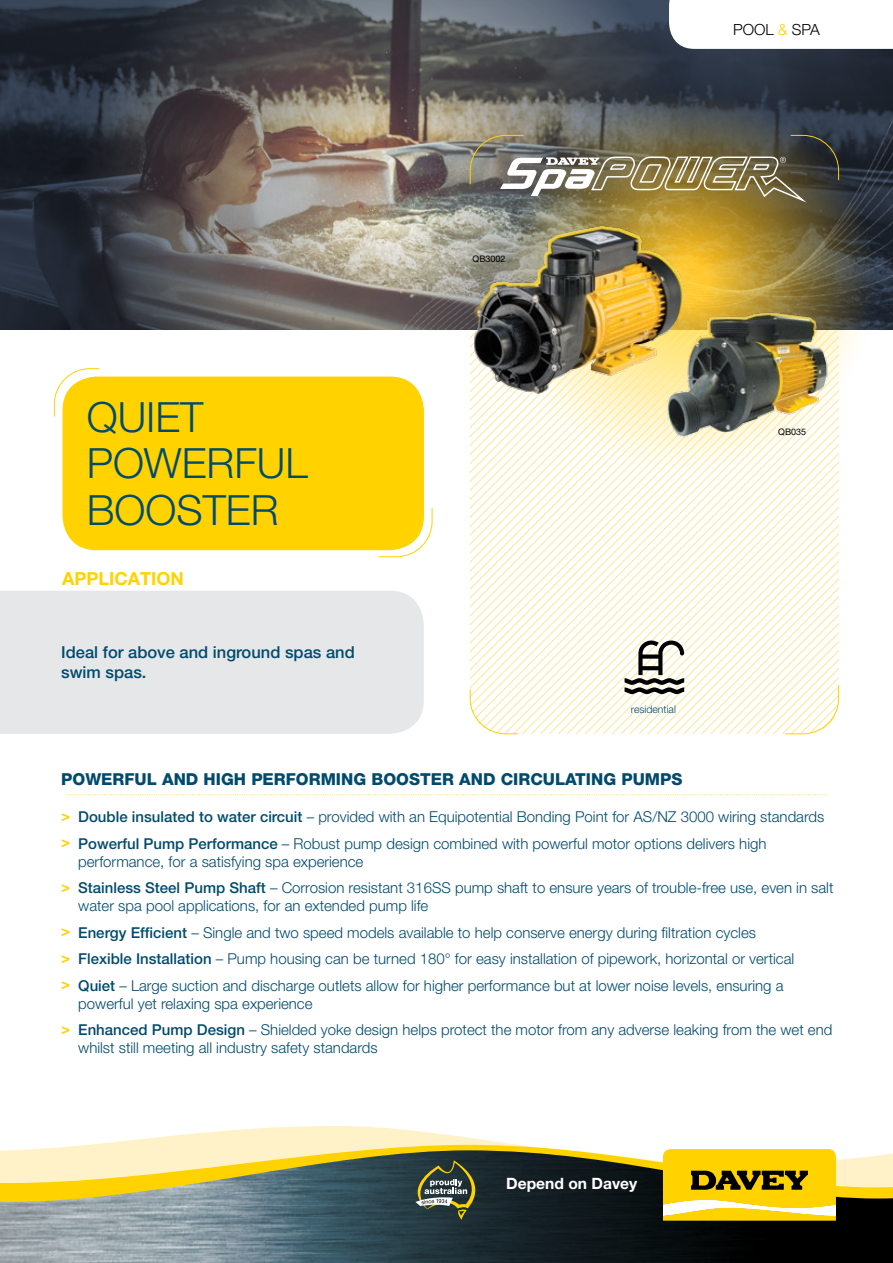
<style>
.page{position:relative;width:893px;height:1263px;background:#fff}
.page>*{position:absolute;margin:0;border:0;box-sizing:border-box;transform-origin:0 0}
.t1{font:300 41.7px/46.5px "Helvetica Neue LT Pro";color:#004b6d}
.t2{font:700 18px "Helvetica Neue LT Pro";color:#ffd200}
.t3{font:800 16.5px "Helvetica Neue LT Pro";color:#004b6d}
.t4{font:500 16.5px/19.8px "Helvetica Neue LT Pro";color:#004b6d}
.t5{font:700 15.6px "Helvetica Neue LT Pro";color:#fff}
.t6{font:300 15.3px "Helvetica Neue LT Pro";color:#000}
.t7{font:300 15px/26.5px "Helvetica Neue LT Pro";color:#004b6d}
.t8{font:300 10.5px "Helvetica Neue LT Pro";color:#004b6d}
.t9{font:9px "Helvetica Neue LT Pro";color:#000}
.s1{color:#ffd200}
.s2{font-weight:700;color:#ffd200}
.s3{font-weight:500}
</style>
<div class="page">
<svg style="left:54px;top:368px;width:379px;height:189px;background:#ffd822"></svg>
<svg style="left:0;top:1202px;width:893px;height:61px;background:#414e54"></svg>
<svg style="left:0;top:0;width:167px;height:330px;background:#292e38"></svg>
<img style="left:167px;top:0;width:726px;height:330px">
<svg style="left:0;top:1126px;width:893px;height:76px"></svg>
<svg style="left:663px;top:1149px;width:173px;height:72px;background:#e1be1a"></svg>
<svg style="left:415px;top:1160px;width:60px;height:60px;background:#535d4b"></svg>
<div style="left:0;top:591px;width:424px;height:143px;background:#e6e7e8"></div>
<svg style="left:469px;top:135px;width:370px;height:599px"></svg>
<svg style="left:669px;top:0;width:224px;height:49px"></svg>
<svg style="left:625px;top:640px;width:59px;height:54px"></svg>
<svg style="left:484px;top:76px;width:407px;height:410px;background:#91886a"></svg>
<img style="left:474px;top:224px;width:211px;height:169px">
<img style="left:656px;top:305px;width:182px;height:141px">
<svg style="left:500px;top:157px;width:307px;height:45px;background:#958a69"></svg>
<svg style="left:66px;top:794px;width:762px;height:1px"></svg>
<h1 class="t1" style="left:87px;top:393px;width:223px">QUIET<br>POWERFUL<br>BOOSTER</h1>
<p class="t2" style="left:62px;top:567px;width:123px">APPLICATION</p>
<p class="t4" style="left:61px;top:642px;width:295px">Ideal for above and inground spas and swim spas.</p>
<p class="t9" style="left:472px;top:253px;width:35px">QB3002</p>
<p class="t6" style="left:733px;top:21px;width:88px">POOL <span class="s1">&amp;</span> SPA</p>
<p class="t9" style="left:778px;top:427px;width:30px">QB035</p>
<p class="t8" style="left:631px;top:703px;width:47px">residential</p>
<p class="t3" style="left:61px;top:769px;width:623px">POWERFUL AND HIGH PERFORMING BOOSTER AND CIRCULATING PUMPS</p>
<p class="t7" style="left:61px;top:803px;width:765px"><span class="s2">&gt;</span> <span class="s3">Double insulated to water circuit</span> – provided with an Equipotential Bonding Point for AS/NZ 3000 wiring standards <span class="s2">&gt;</span> <span class="s3">Powerful Pump Performance</span> – Robust pump design combined with powerful motor options delivers high</p>
<p class="t7" style="left:61px;top:848px;width:774px;text-indent:17px">performance, for a satisfying spa experience<br><span class="s2">&gt;</span> <span class="s3">Stainless Steel Pump Shaft</span> – Corrosion resistant 316SS pump shaft to ensure years of trouble-free use, even in salt</p>
<p class="t7" style="left:61px;top:892px;width:734px;text-indent:17px">water spa pool applications, for an extended pump life<br><span class="s2">&gt;</span> <span class="s3">Energy Efficient</span> – Single and two speed models available to help conserve energy during filtration cycles<br><span class="s2">&gt;</span> <span class="s3">Flexible Installation</span> – Pump housing can be turned 180° for easy installation of pipework, horizontal or vertical <span class="s2">&gt;</span> <span class="s3">Quiet</span> – Large suction and discharge outlets allow for higher performance but at lower noise levels, ensuring a</p>
<p class="t7" style="left:61px;top:990px;width:773px;text-indent:17px">powerful yet relaxing spa experience<br><span class="s2">&gt;</span> <span class="s3">Enhanced Pump Design</span> – Shielded yoke design helps protect the motor from any adverse leaking from the wet end</p>
<p class="t7" style="left:78px;top:1034px;width:301px">whilst still meeting all industry safety standards</p>
<p class="t5" style="left:506px;top:1174px;width:133px">Depend on Davey</p>
</div>
